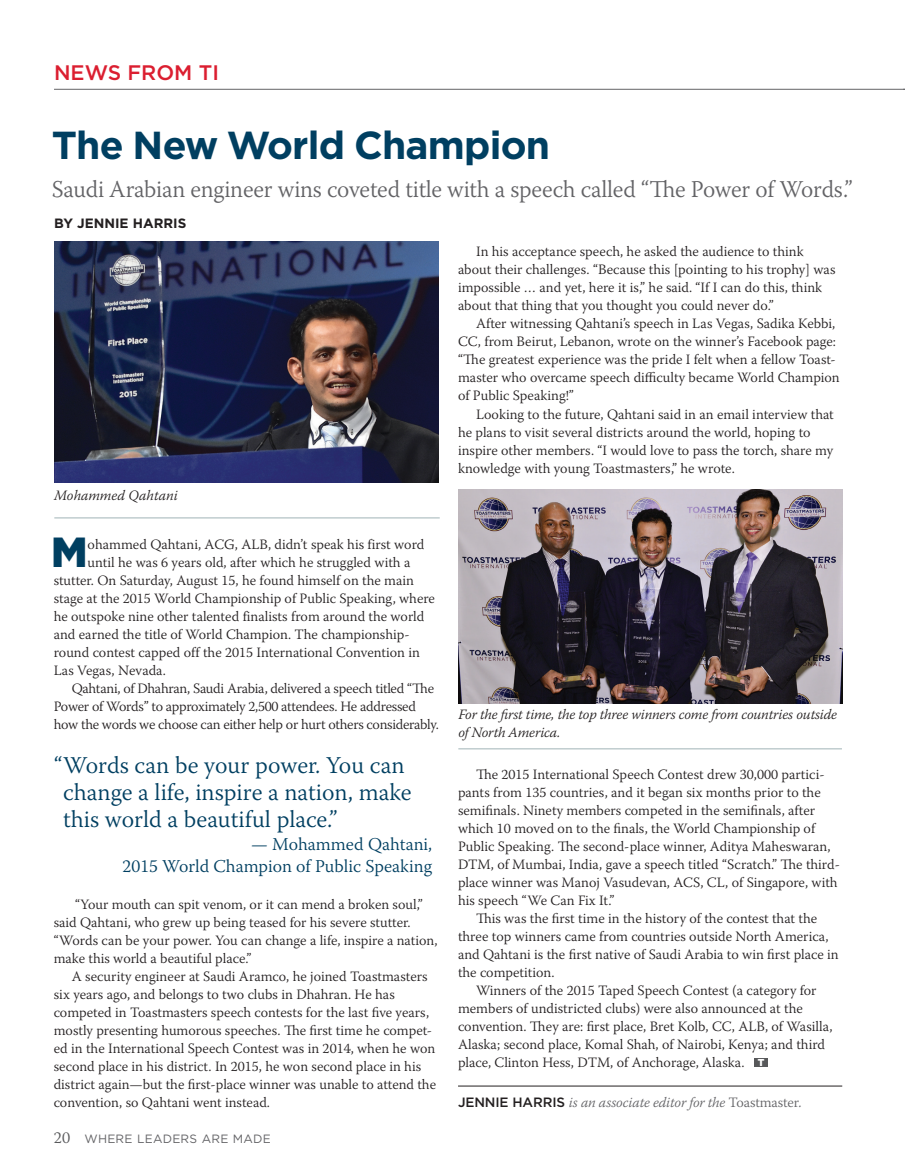
<style>
.page{position:relative;width:905px;height:1175px;background:#fff}
.page>*{position:absolute;margin:0;border:0;box-sizing:border-box;transform-origin:0 0}
.Drop_Cap{font:900 42px "Gotham";color:#003f61}
.New_Headline{font:700 39px "Gotham";letter-spacing:-.02em;color:#003f61}
.pullquote{font:300 24px/27px "Warnock Pro";color:#003f61}
.New_Deck{font:300 24px "Warnock Pro";letter-spacing:-.01em;color:#636366}
.kicker{font:500 21px "Gotham";color:#db1e30}
.pullquote-2{font:300 18px/22.5px "Warnock Pro";color:#003f61;text-align:right}
.body_copy{font:300 14.25px/18px "Warnock Pro";color:#231f20}
.Drop_Cap-2{font:300 14.25px "Warnock Pro";color:#231f20}
.body_copy-2{font:300 14.25px/18px "Warnock Pro";letter-spacing:-.02em;color:#231f20}
.No-indent_body{font:italic 300 14.25px/18px "Warnock Pro";letter-spacing:-.01em;color:#231f20}
.author_credit{font:italic 300 14.25px "Warnock Pro";letter-spacing:-.01em;color:#636366}
.byline{font:700 13.5px "Gotham";color:#231f20}
.t1{font:12px "Gotham";letter-spacing:.02em;color:#636366}
.t2{font:900 10.05px "Gotham";color:#fff}
.s1{font-family:"Warnock Pro";font-weight:300;font-size:16.5px;color:#57585a}
.s2{font-family:"Gotham";font-weight:500;font-style:normal;font-size:13.5px;color:#231f20}
.s3{font-style:normal}
</style>
<div class="page">
<hr style="left:54px;top:89px;width:850px;height:1px;background:#636366">
<hr style="left:458px;top:1085px;width:384px;height:1px;background:#231f20">
<div style="left:754px;top:1057px;width:14px;height:9px;background:#57585a"></div>
<hr style="left:54px;top:517px;width:385px;height:1px;background:#a0b3b6">
<hr style="left:458px;top:748px;width:384px;height:1px;background:#a0b3b6">
<img style="left:55px;top:242px;width:383px;height:240px">
<img style="left:458px;top:489px;width:384px;height:214px">
<p class="kicker" style="left:54px;top:59px;width:167px">NEWS FROM TI</p>
<p class="New_Headline" style="left:52px;top:119px;width:500px">The New World Champion</p>
<p class="New_Deck" style="left:52px;top:175px;width:802px">Saudi Arabian engineer wins coveted title with a speech called “The Power of Words.”</p>
<p class="byline" style="left:54px;top:214px;width:134px">BY JENNIE HARRIS</p>
<p class="No-indent_body" style="left:54px;top:485px;width:125px">Mohammed Qahtani</p>
<p class="Drop_Cap" style="left:51px;top:523px;width:38px">M</p>
<p class="Drop_Cap-2" style="left:88px;top:535px;width:338px">ohammed Qahtani, ACG, ALB, didn’t speak his first word</p>
<p class="Drop_Cap-2" style="left:88px;top:553px;width:324px">until he was 6 years old, after which he struggled with a</p>
<p class="Drop_Cap-2" style="left:54px;top:571px;width:362px">stutter. On Saturday, August 15, he found himself on the main</p>
<p class="Drop_Cap-2" style="left:54px;top:589px;width:383px">stage at the 2015 World Championship of Public Speaking, where</p>
<p class="Drop_Cap-2" style="left:54px;top:607px;width:372px">he outspoke nine other talented finalists from around the world</p>
<p class="Drop_Cap-2" style="left:54px;top:625px;width:357px">and earned the title of World Champion. The championship-</p>
<p class="Drop_Cap-2" style="left:54px;top:643px;width:368px">round contest capped off the 2015 International Convention in</p>
<p class="Drop_Cap-2" style="left:54px;top:661px;width:114px">Las Vegas, Nevada.</p>
<p class="body_copy-2" style="left:54px;top:679px;width:387px;text-indent:18px">Qahtani, of Dhahran, Saudi Arabia, delivered a speech titled “The<br>Power of Words” to approximately 2,500 attendees. He addressed how the words we choose can either help or hurt others considerably.</p>
<p class="pullquote" style="left:63px;top:751px;width:350px;text-indent:-9px">“Words can be your power. You can change a life, inspire a nation, make this world a beautiful place.”</p>
<p class="pullquote-2" style="left:123px;top:832px;width:311px">— Mohammed Qahtani,<br>2015 World Champion of Public Speaking</p>
<p class="body_copy" style="left:54px;top:895px;width:385px;text-indent:21px">“Your mouth can spit venom, or it can mend a broken soul,” said Qahtani, who grew up being teased for his severe stutter. “Words can be your power. You can change a life, inspire a nation, make this world a beautiful place.”</p>
<p class="body_copy" style="left:54px;top:967px;width:384px;text-indent:18px">A security engineer at Saudi Aramco, he joined Toastmasters six years ago, and belongs to two clubs in Dhahran. He has competed in Toastmasters speech contests for the last five years, mostly presenting humorous speeches. The first time he compet&shy;ed in the International Speech Contest was in 2014, when he won second place in his district. In 2015, he won second place in his district again—but the first-place winner was unable to attend the convention, so Qahtani went instead.</p>
<p class="t1" style="left:54px;top:1131px;width:219px"><span class="s1">20</span> WHERE LEADERS ARE MADE</p>
<p class="body_copy" style="left:458px;top:242px;width:379px;text-indent:18px">In his acceptance speech, he asked the audience to think about their challenges. “Because this [pointing to his trophy] was impossible … and yet, here it is,” he said. “If I can do this, think about that thing that you thought you could never do.”</p>
<p class="body_copy" style="left:458px;top:314px;width:383px;text-indent:18px">After witnessing Qahtani’s speech in Las Vegas, Sadika Kebbi, CC, from Beirut, Lebanon, wrote on the winner’s Facebook page: “The greatest experience was the pride I felt when a fellow Toast&shy;master who overcame speech difficulty became World Champion of Public Speaking!”</p>
<p class="body_copy" style="left:458px;top:404px;width:377px;text-indent:18px">Looking to the future, Qahtani said in an email interview that he plans to visit several districts around the world, hoping to inspire other members. “I would love to pass the torch, share my knowledge with young Toastmasters,” he wrote.</p>
<p class="No-indent_body" style="left:458px;top:705px;width:380px">For the first time, the top three winners come from countries outside of North America.</p>
<p class="body_copy" style="left:458px;top:764px;width:383px;text-indent:18px">The 2015 International Speech Contest drew 30,000 partici&shy;pants from 135 countries, and it began six months prior to the semifinals. Ninety members competed in the semifinals, after which 10 moved on to the finals, the World Championship of Public Speaking. The second-place winner, Aditya Maheswaran, DTM, of Mumbai, India, gave a speech titled “Scratch.” The third&shy;place winner was Manoj Vasudevan, ACS, CL, of Singapore, with his speech “We Can Fix It.”</p>
<p class="body_copy" style="left:458px;top:908px;width:382px;text-indent:18px">This was the first time in the history of the contest that the three top winners came from countries outside North America, and Qahtani is the first native of Saudi Arabia to win first place in the competition.</p>
<p class="body_copy" style="left:458px;top:980px;width:376px;text-indent:18px">Winners of the 2015 Taped Speech Contest (a category for members of undistricted clubs) were also announced at the convention. They are: first place, Bret Kolb, CC, ALB, of Wasilla, Alaska; second place, Komal Shah, of Nairobi, Kenya; and third place, Clinton Hess, DTM, of Anchorage, Alaska.</p>
<p class="t2" style="left:757px;top:1055px;width:8px">T</p>
<p class="author_credit" style="left:458px;top:1094px;width:345px"><span class="s2">JENNIE HARRIS</span> is an associate editor for the <span class="s3">Toastmaster</span>.</p>
</div>
